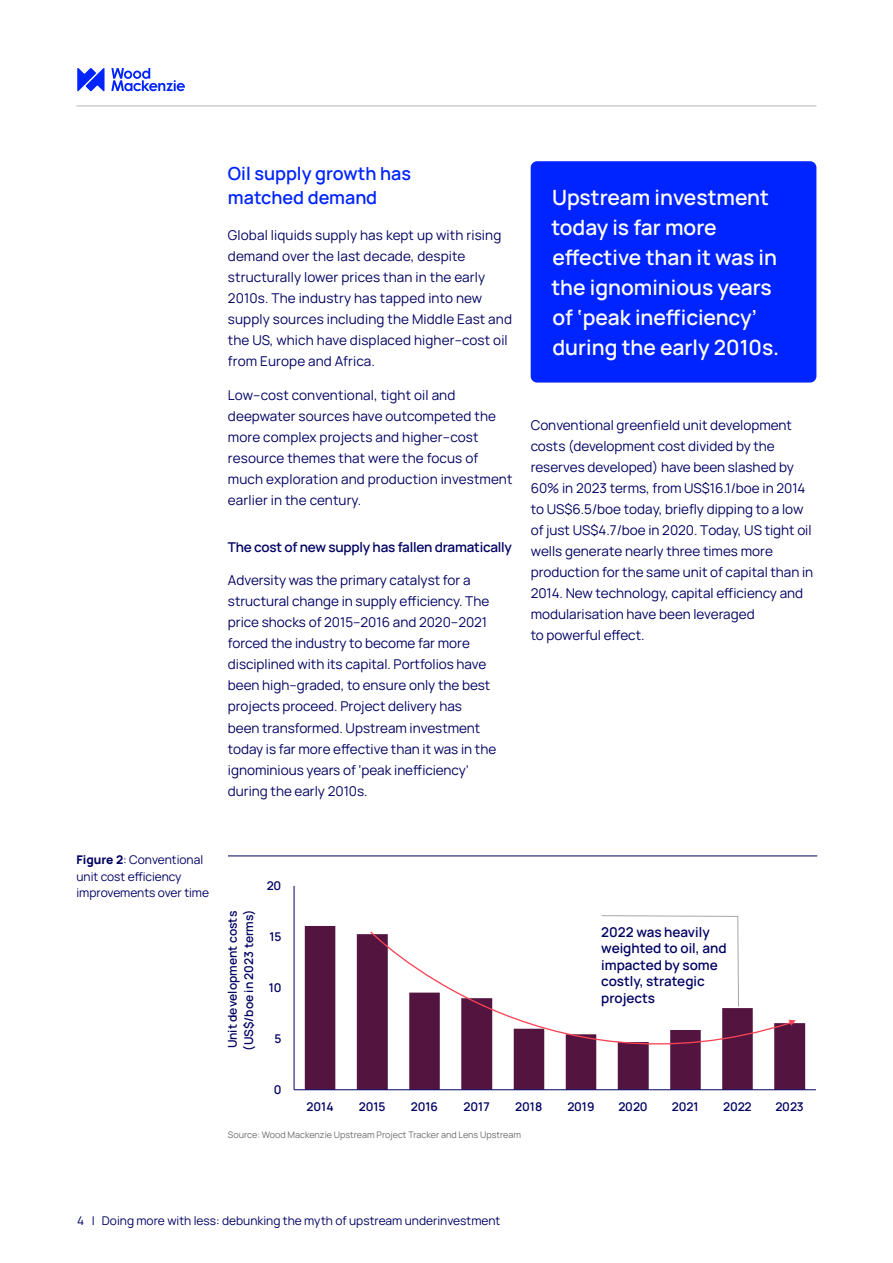
<style>
.page{position:relative;width:893px;height:1263px;background:#fff}
.page>*{position:absolute;margin:0;border:0;box-sizing:border-box;transform-origin:0 0}
.t1{font:600 21px/30px "Manrope";color:#fff}
.Body_Heading{font:600 18px/24px "Manrope";color:#0024ff}
.Body_Text{font:13.5px/21px "Manrope";color:#000063}
.Body_Text-2{font:600 13.5px/16.5px "Manrope";color:#000063}
.Body_Sub-header{font:600 13.5px "Manrope";letter-spacing:-.015em;color:#000063}
.Figure_Title{font:12px/16.5px "Manrope";color:#000063}
.t2{font:600 12px/16.4px "Manrope";color:#010063}
.Source{font:9px "Manrope";color:#6c6d70}
.s1{font-weight:800}
</style>
<div class="page">
<svg style="left:77px;top:68px;width:108px;height:23px"></svg>
<hr style="left:77px;top:106px;width:739px;height:1px;background:#b2b3b7">
<svg style="left:305px;top:926px;width:500px;height:163px;fill:#53143f"></svg>
<hr style="left:294px;top:886px;width:1px;height:204px;background:#010063">
<hr style="left:294px;top:1089px;width:522px;height:1px;background:#010063">
<div style="left:531px;top:161px;width:285px;height:222px;background:#0024ff;border-radius:6px"></div>
<hr style="left:228px;top:856px;width:589px;height:1px;background:#000063">
<svg style="left:601px;top:915px;width:138px;height:16px"></svg>
<svg style="left:369px;top:931px;width:424px;height:160px"></svg>
<svg style="left:789px;top:1020px;width:7px;height:6px"></svg>
<p class="Body_Heading" style="left:228px;top:160px;width:185px">Oil supply growth has matched demand</p>
<p class="Body_Text" style="left:228px;top:224px;width:286px">Global liquids supply has kept up with rising demand over the last decade, despite structurally lower prices than in the early 2010s. The industry has tapped into new supply sources including the Middle East and the US, which have displaced higher–cost oil from Europe and Africa.</p>
<p class="Body_Text" style="left:228px;top:384px;width:286px">Low–cost conventional, tight oil and deepwater sources have outcompeted the more complex projects and higher–cost resource themes that were the focus of much exploration and production investment earlier in the century.</p>
<p class="Body_Sub-header" style="left:228px;top:536px;width:286px">The cost of new supply has fallen dramatically</p>
<p class="Body_Text" style="left:228px;top:569px;width:270px">Adversity was the primary catalyst for a structural change in supply efficiency. The price shocks of 2015–2016 and 2020–2021 forced the industry to become far more disciplined with its capital. Portfolios have been high–graded, to ensure only the best projects proceed. Project delivery has been transformed. Upstream investment today is far more effective than it was in the ignominious years of ‘peak inefficiency’ during the early 2010s.</p>
<p class="t1" style="left:551px;top:181px;width:229px">Upstream investment today is far more effective than it was in the ignominious years of ‘peak inefficiency’ during the early 2010s.</p>
<p class="Body_Text" style="left:531px;top:414px;width:284px">Conventional greenfield unit development costs (development cost divided by the reserves developed) have been slashed by 60% in 2023 terms, from US$16.1/boe in 2014 to US$6.5/boe today, briefly dipping to a low of just US$4.7/boe in 2020. Today, US tight oil wells generate nearly three times more production for the same unit of capital than in 2014. New technology, capital efficiency and modularisation have been leveraged<br>to powerful effect.</p>
<p class="Figure_Title" style="left:76px;top:851px;width:134px"><span class="s1">Figure 2</span>: Conventional unit cost efficiency improvements over time</p>
<p class="t2" style="left:223px;top:1051px;width:143px;rotate:-90deg">Unit development costs (US$/boe in 2023 terms)</p>
<p class="t2" style="left:267px;top:876px;width:16px">20</p>
<p class="t2" style="left:269px;top:927px;width:14px">15</p>
<p class="t2" style="left:269px;top:978px;width:14px">10</p>
<p class="t2" style="left:275px;top:1029px;width:9px">5</p>
<p class="t2" style="left:274px;top:1080px;width:9px">0</p>
<p class="Body_Text-2" style="left:601px;top:923px;width:127px">2022 was heavily weighted to oil, and impacted by some costly, strategic projects</p>
<p class="t2" style="left:307px;top:1098px;width:29px">2014</p>
<p class="t2" style="left:359px;top:1098px;width:28px">2015</p>
<p class="t2" style="left:411px;top:1098px;width:29px">2016</p>
<p class="t2" style="left:464px;top:1098px;width:28px">2017</p>
<p class="t2" style="left:515px;top:1098px;width:29px">2018</p>
<p class="t2" style="left:567px;top:1098px;width:29px">2019</p>
<p class="t2" style="left:618px;top:1098px;width:31px">2020</p>
<p class="t2" style="left:672px;top:1098px;width:28px">2021</p>
<p class="t2" style="left:723px;top:1098px;width:30px">2022</p>
<p class="t2" style="left:775px;top:1098px;width:30px">2023</p>
<p class="Source" style="left:228px;top:1127px;width:295px">Source: Wood Mackenzie Upstream Project Tracker and Lens Upstream</p>
<p class="Figure_Title" style="left:77px;top:1211px;width:425px">4 | Doing more with less: debunking the myth of upstream underinvestment</p>
</div>
